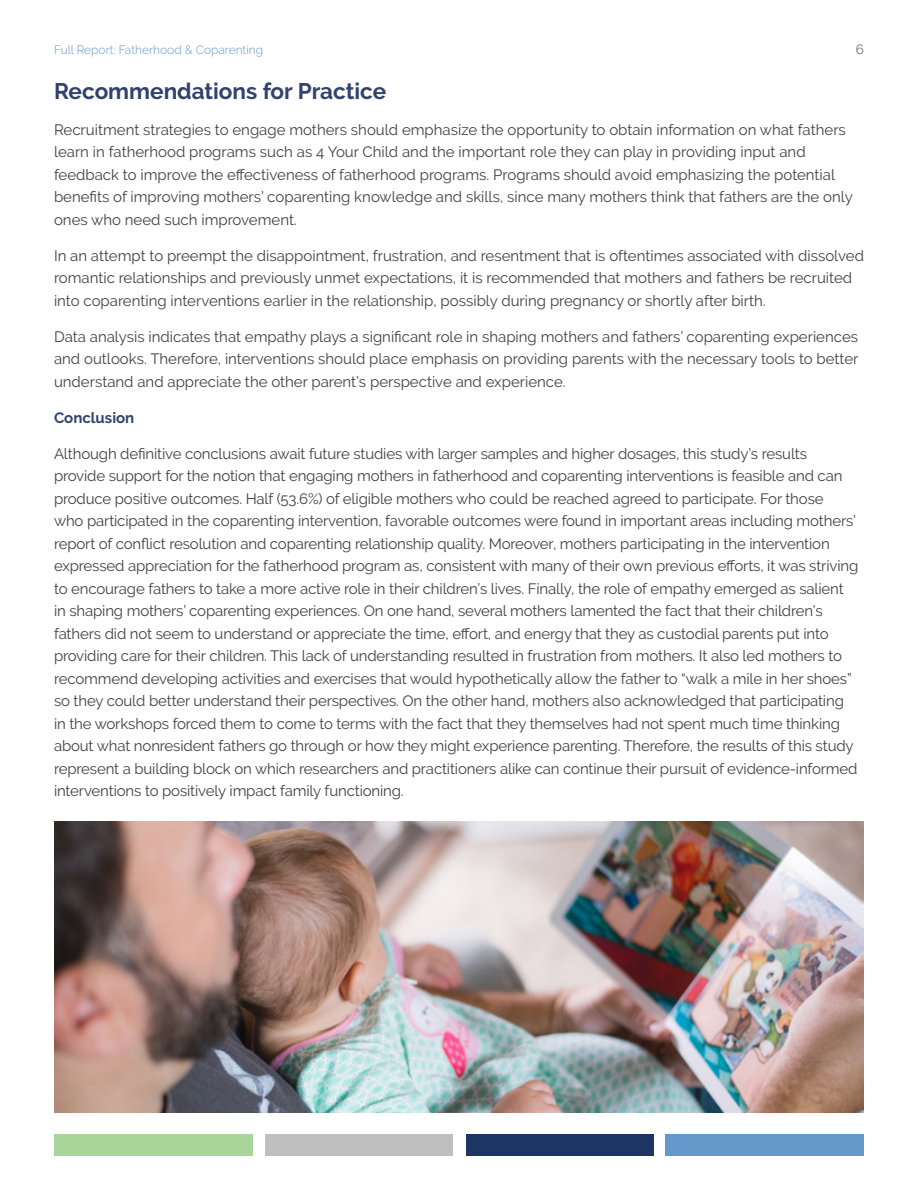
<style>
.page{position:relative;width:918px;height:1188px;background:#fff}
.page>*{position:absolute;margin:0;border:0;box-sizing:border-box;transform-origin:0 0}
.t1{font:700 22.5px "Raleway";color:#31426d}
.t2{font:15px/22.5px "Raleway";letter-spacing:-.01em;color:#414042}
.t3{font:700 15px "Raleway";color:#31426d}
.t4{font:13.5px "Raleway";color:#6d6e71}
.t5{font:300 12px "Raleway";color:#6598cb}
</style>
<div class="page">
<img style="left:54px;top:822px;width:810px;height:290px">
<div style="left:665px;top:1134px;width:199px;height:22px;background:#6598cb"></div>
<div style="left:466px;top:1134px;width:187px;height:22px;background:#1c3564"></div>
<div style="left:265px;top:1134px;width:188px;height:22px;background:#c0bfbf"></div>
<div style="left:54px;top:1134px;width:199px;height:22px;background:#a8d59a"></div>
<p class="t5" style="left:54px;top:42px;width:211px">Full Report: Fatherhood &amp; Coparenting</p>
<p class="t4" style="left:856px;top:41px;width:10px">6</p>
<h1 class="t1" style="left:54px;top:78px;width:334px">Recommendations for Practice</h1>
<p class="t2" style="left:54px;top:118px;width:800px">Recruitment strategies to engage mothers should emphasize the opportunity to obtain information on what fathers learn in fatherhood programs such as 4 Your Child and the important role they can play in providing input and feedback to improve the effectiveness of fatherhood programs. Programs should avoid emphasizing the potential benefits of improving mothers’ coparenting knowledge and skills, since many mothers think that fathers are the only ones who need such improvement.</p>
<p class="t2" style="left:54px;top:244px;width:812px">In an attempt to preempt the disappointment, frustration, and resentment that is oftentimes associated with dissolved romantic relationships and previously unmet expectations, it is recommended that mothers and fathers be recruited into coparenting interventions earlier in the relationship, possibly during pregnancy or shortly after birth.</p>
<p class="t2" style="left:54px;top:325px;width:806px;text-align:justify">Data analysis indicates that empathy plays a significant role in shaping mothers and fathers’ coparenting experiences and outlooks. Therefore, interventions should place emphasis on providing parents with the necessary tools to better understand and appreciate the other parent’s perspective and experience.</p>
<p class="t3" style="left:54px;top:409px;width:82px">Conclusion</p>
<p class="t2" style="left:54px;top:442px;width:806px">Although definitive conclusions await future studies with larger samples and higher dosages, this study’s results provide support for the notion that engaging mothers in fatherhood and coparenting interventions is feasible and can produce positive outcomes. Half (53.6%) of eligible mothers who could be reached agreed to participate. For those<br>who participated in the coparenting intervention, favorable outcomes were found in important areas including mothers’ report of conflict resolution and coparenting relationship quality. Moreover, mothers participating in the intervention expressed appreciation for the fatherhood program as, consistent with many of their own previous efforts, it was striving to encourage fathers to take a more active role in their children’s lives. Finally, the role of empathy emerged as salient in shaping mothers’ coparenting experiences. On one hand, several mothers lamented the fact that their children’s fathers did not seem to understand or appreciate the time, effort, and energy that they as custodial parents put into providing care for their children. This lack of understanding resulted in frustration from mothers. It also led mothers to recommend developing activities and exercises that would hypothetically allow the father to “walk a mile in her shoes” so they could better understand their perspectives. On the other hand, mothers also acknowledged that participating in the workshops forced them to come to terms with the fact that they themselves had not spent much time thinking about what nonresident fathers go through or how they might experience parenting. Therefore, the results of this study represent a building block on which researchers and practitioners alike can continue their pursuit of evidence-informed interventions to positively impact family functioning.</p>
</div>
